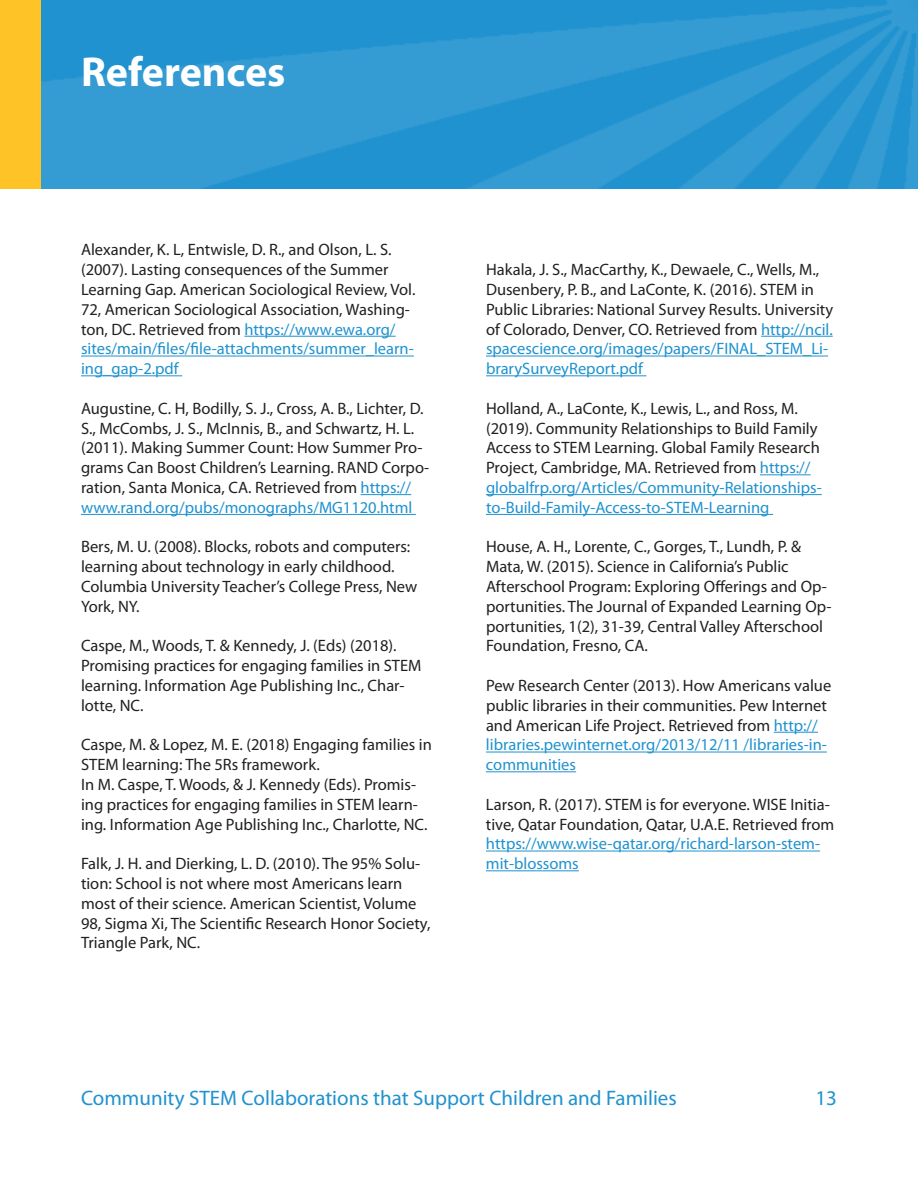
<style>
.page{position:relative;width:918px;height:1188px;background:#fff}
.page>*{position:absolute;margin:0;border:0;box-sizing:border-box;transform-origin:0 0}
.Section_Headers{font:700 42px "Myriad Pro";color:#fff}
.t1{font:21px "Myriad Pro";color:#1f92cf}
.Paragraph{font:16.5px/19.8px "Myriad Pro";color:#231f20}
.s1{color:#1f92cf}
</style>
<div class="page">
<img style="left:40px;top:0;width:878px;height:189px">
<div style="left:0;top:0;width:40px;height:189px;background:#fec427"></div>
<hr style="left:244px;top:336px;width:152px;height:1px;background:#1f92cf">
<hr style="left:81px;top:356px;width:333px;height:1px;background:#1f92cf">
<hr style="left:81px;top:375px;width:101px;height:1px;background:#1f92cf">
<hr style="left:361px;top:494px;width:50px;height:1px;background:#1f92cf">
<hr style="left:81px;top:514px;width:335px;height:1px;background:#1f92cf">
<hr style="left:761px;top:336px;width:72px;height:1px;background:#1f92cf">
<hr style="left:486px;top:356px;width:342px;height:1px;background:#1f92cf">
<hr style="left:486px;top:375px;width:160px;height:1px;background:#1f92cf">
<hr style="left:760px;top:474px;width:51px;height:1px;background:#1f92cf">
<hr style="left:486px;top:494px;width:336px;height:1px;background:#1f92cf">
<hr style="left:486px;top:514px;width:287px;height:1px;background:#1f92cf">
<hr style="left:774px;top:732px;width:44px;height:1px;background:#1f92cf">
<hr style="left:486px;top:752px;width:341px;height:1px;background:#1f92cf">
<hr style="left:486px;top:771px;width:90px;height:1px;background:#1f92cf">
<hr style="left:486px;top:851px;width:334px;height:1px;background:#1f92cf">
<hr style="left:486px;top:870px;width:93px;height:1px;background:#1f92cf">
<h2 class="Section_Headers" style="left:81px;top:44px;width:206px">References</h2>
<p class="Paragraph" style="left:81px;top:240px;width:336px">Alexander, K. L, Entwisle, D. R., and Olson, L. S. (2007). Lasting consequences of the Summer Learning Gap. American Sociological Review, Vol.<br>72, American Sociological Association, Washing&shy;ton, DC. Retrieved from <span class="s1">https://www.ewa.org/ sites/main/files/file-attachments/summer_learn&shy;ing_gap-2.pdf</span></p>
<p class="Paragraph" style="left:81px;top:398px;width:350px">Augustine, C. H, Bodilly, S. J., Cross, A. B., Lichter, D.<br>S., McCombs, J. S., McInnis, B., and Schwartz, H. L. (2011). Making Summer Count: How Summer Pro&shy;grams Can Boost Children’s Learning. RAND Corpo&shy;ration, Santa Monica, CA. Retrieved from <span class="s1">https:// www.rand.org/pubs/monographs/MG1120.html</span></p>
<p class="Paragraph" style="left:81px;top:537px;width:338px">Bers, M. U. (2008). Blocks, robots and computers: learning about technology in early childhood.<br>Columbia University Teacher’s College Press, New York, NY.</p>
<p class="Paragraph" style="left:81px;top:636px;width:342px">Caspe, M., Woods, T. &amp; Kennedy, J. (Eds) (2018).<br>Promising practices for engaging families in STEM learning. Information Age Publishing Inc., Char&shy;lotte, NC.</p>
<p class="Paragraph" style="left:81px;top:735px;width:352px">Caspe, M. &amp; Lopez, M. E. (2018) Engaging families in<br>STEM learning: The 5Rs framework.</p>
<p class="Paragraph" style="left:81px;top:774px;width:348px">In M. Caspe, T. Woods, &amp; J. Kennedy (Eds). Promis&shy;ing practices for engaging families in STEM learn&shy;ing. Information Age Publishing Inc., Charlotte, NC.</p>
<p class="Paragraph" style="left:81px;top:853px;width:351px">Falk, J. H. and Dierking, L. D. (2010). The 95% Solu&shy;tion: School is not where most Americans learn most of their science. American Scientist, Volume 98, Sigma Xi, The Scientific Research Honor Society, Triangle Park, NC.</p>
<p class="Paragraph" style="left:486px;top:259px;width:349px">Hakala, J. S., MacCarthy, K., Dewaele, C., Wells, M., Dusenbery, P. B., and LaConte, K. (2016). STEM in Public Libraries: National Survey Results. University of Colorado, Denver, CO. Retrieved from <span class="s1">http://ncil. spacescience.org/images/papers/FINAL_STEM_Li&shy;brarySurveyReport.pdf</span></p>
<p class="Paragraph" style="left:486px;top:398px;width:337px">Holland, A., LaConte, K., Lewis, L., and Ross, M. (2019). Community Relationships to Build Family Access to STEM Learning. Global Family Research Project, Cambridge, MA. Retrieved from <span class="s1">https:// globalfrp.org/Articles/Community-Relationships&shy;to-Build-Family-Access-to-STEM-Learning</span></p>
<p class="Paragraph" style="left:486px;top:537px;width:347px">House, A. H., Lorente, C., Gorges, T., Lundh, P. &amp; Mata, W. (2015). Science in California’s Public Afterschool Program: Exploring Offerings and Op&shy;portunities. The Journal of Expanded Learning Op&shy;portunities, 1(2), 31-39, Central Valley Afterschool Foundation, Fresno, CA.</p>
<p class="Paragraph" style="left:486px;top:675px;width:347px">Pew Research Center (2013). How Americans value public libraries in their communities. Pew Internet and American Life Project. Retrieved from <span class="s1">http:// libraries.pewinternet.org/2013/12/11 /libraries-in&shy;communities</span></p>
<p class="Paragraph" style="left:486px;top:794px;width:350px">Larson, R. (2017). STEM is for everyone. WISE Initia&shy;tive, Qatar Foundation, Qatar, U.A.E. Retrieved from <span class="s1">https://www.wise-qatar.org/richard-larson-stem&shy;mit-blossoms</span></p>
<p class="t1" style="left:81px;top:1085px;width:597px">Community STEM Collaborations that Support Children and Families</p>
<p class="t1" style="left:815px;top:1085px;width:23px">13</p>
</div>
